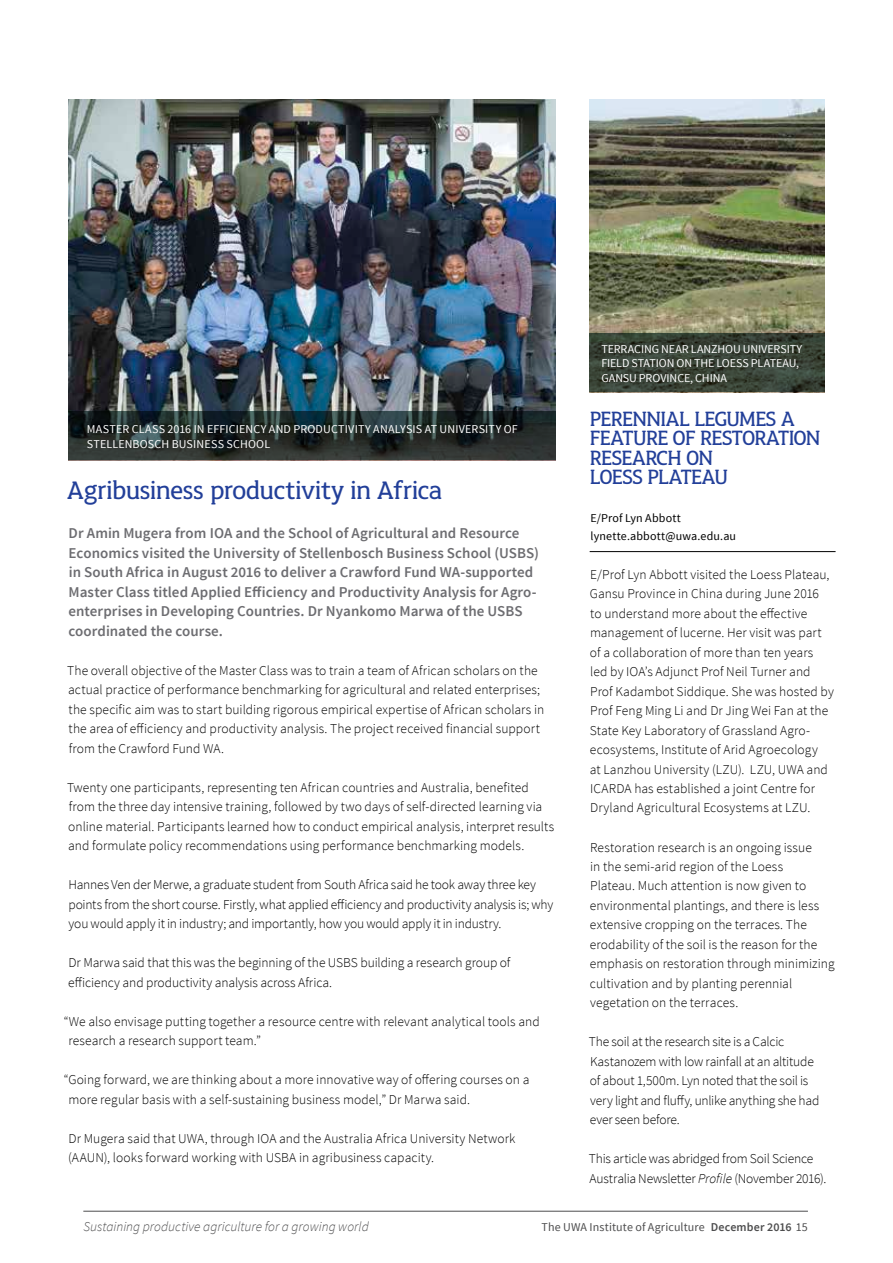
<style>
.page{position:relative;width:893px;height:1263px;background:#fff}
.page>*{position:absolute;margin:0;border:0;box-sizing:border-box;transform-origin:0 0}
.t1{font:27px "UWA";letter-spacing:-.01em;color:#223f99}
.t2{font:22.2px/19.5px "UWA";letter-spacing:-.025em;color:#223f99}
.t3{font:600 15px/19.5px "Source Sans Pro";letter-spacing:.005em;color:#6d6d71}
.t4{font:300 13.5px/19.5px "Source Sans Pro";letter-spacing:.005em;color:#000}
.t5{font:300 13.5px/19.5px "Source Sans Pro";letter-spacing:-.015em;color:#000}
.t6{font:italic 300 13.5px "Source Sans Pro";color:#4d4d4e}
.t7{font:12px/14.7px "Source Sans Pro";letter-spacing:.005em;color:#fff}
.t8{font:12px "Source Sans Pro";letter-spacing:.01em;color:#4d4d4e}
.t9{font:12px/18px "Source Sans Pro";letter-spacing:.01em;color:#000}
.s1{font-style:italic}
.s2{font-weight:600}
</style>
<div class="page">
<hr style="left:83px;top:1211px;width:725px;height:1px;background:#4d4d4e">
<img style="left:590px;top:100px;width:235px;height:234px">
<hr style="left:590px;top:551px;width:246px;height:1px;background:#000">
<svg style="left:590px;top:334px;width:235px;height:58px;background:#374135"></svg>
<img style="left:68px;top:99px;width:488px;height:313px">
<svg style="left:68px;top:412px;width:488px;height:48px;background:#252e2c"></svg>
<p class="t7" style="left:87px;top:422px;width:433px">MASTER CLASS 2016 IN EFFICIENCY AND PRODUCTIVITY ANALYSIS AT UNIVERSITY OF<br>STELLENBOSCH BUSINESS SCHOOL</p>
<h1 class="t1" style="left:67px;top:476px;width:376px">Agribusiness productivity in Africa</h1>
<p class="t3" style="left:68px;top:524px;width:472px">Dr Amin Mugera from IOA and the School of Agricultural and Resource Economics visited the University of Stellenbosch Business School (USBS) in South Africa in August 2016 to deliver a Crawford Fund WA-supported Master Class titled Applied Efficiency and Productivity Analysis for Agro&shy;enterprises in Developing Countries. Dr Nyankomo Marwa of the USBS coordinated the course.</p>
<p class="t4" style="left:67px;top:661px;width:478px">The overall objective of the Master Class was to train a team of African scholars on the actual practice of performance benchmarking for agricultural and related enterprises; the specific aim was to start building rigorous empirical expertise of African scholars in the area of efficiency and productivity analysis. The project received financial support from the Crawford Fund WA.</p>
<p class="t4" style="left:67px;top:778px;width:489px">Twenty one participants, representing ten African countries and Australia, benefited from the three day intensive training, followed by two days of self-directed learning via online material. Participants learned how to conduct empirical analysis, interpret results and formulate policy recommendations using performance benchmarking models.</p>
<p class="t5" style="left:68px;top:875px;width:486px">Hannes Ven der Merwe, a graduate student from South Africa said he took away three key points from the short course. Firstly, what applied efficiency and productivity analysis is; why you would apply it in industry; and importantly, how you would apply it in industry.</p>
<p class="t4" style="left:68px;top:953px;width:444px">Dr Marwa said that this was the beginning of the USBS building a research group of efficiency and productivity analysis across Africa.</p>
<p class="t4" style="left:68px;top:1012px;width:473px;text-indent:-5px">“We also envisage putting together a resource centre with relevant analytical tools and research a research support team.”</p>
<p class="t4" style="left:68px;top:1070px;width:463px;text-indent:-5px">“Going forward, we are thinking about a more innovative way of offering courses on a more regular basis with a self-sustaining business model,” Dr Marwa said.</p>
<p class="t4" style="left:68px;top:1129px;width:449px">Dr Mugera said that UWA, through IOA and the Australia Africa University Network (AAUN), looks forward working with USBA in agribusiness capacity.</p>
<p class="t7" style="left:601px;top:341px;width:203px">TERRACING NEAR LANZHOU UNIVERSITY<br>FIELD STATION ON THE LOESS PLATEAU,<br>GANSU PROVINCE, CHINA</p>
<h2 class="t2" style="left:590px;top:409px;width:232px">PERENNIAL LEGUMES A<br>FEATURE OF RESTORATION<br>RESEARCH ON<br>LOESS PLATEAU</h2>
<p class="t9" style="left:590px;top:509px;width:147px">E/Prof Lyn Abbott lynette.abbott@uwa.edu.au</p>
<p class="t4" style="left:590px;top:564px;width:246px">E/Prof Lyn Abbott visited the Loess Plateau, Gansu Province in China during June 2016<br>to understand more about the effective management of lucerne. Her visit was part of a collaboration of more than ten years led by IOA’s Adjunct Prof Neil Turner and Prof Kadambot Siddique. She was hosted by Prof Feng Ming Li and Dr Jing Wei Fan at the State Key Laboratory of Grassland Agro&shy;ecosystems, Institute of Arid Agroecology<br>at Lanzhou University (LZU). LZU, UWA and ICARDA has established a joint Centre for Dryland Agricultural Ecosystems at LZU.</p>
<p class="t4" style="left:590px;top:837px;width:246px">Restoration research is an ongoing issue<br>in the semi-arid region of the Loess<br>Plateau. Much attention is now given to environmental plantings, and there is less extensive cropping on the terraces. The erodability of the soil is the reason for the emphasis on restoration through minimizing cultivation and by planting perennial vegetation on the terraces.</p>
<p class="t5" style="left:589px;top:1032px;width:232px">The soil at the research site is a Calcic Kastanozem with low rainfall at an altitude of about 1,500m. Lyn noted that the soil is very light and fluffy, unlike anything she had ever seen before.</p>
<p class="t5" style="left:589px;top:1149px;width:239px">This article was abridged from Soil Science<br>Australia Newsletter <span class="s1">Profile</span> (November 2016).</p>
<p class="t6" style="left:83px;top:1218px;width:287px">Sustaining productive agriculture for a growing world</p>
<p class="t8" style="left:541px;top:1219px;width:268px">The UWA Institute of Agriculture <span class="s2">December 2016</span> 15</p>
</div>
